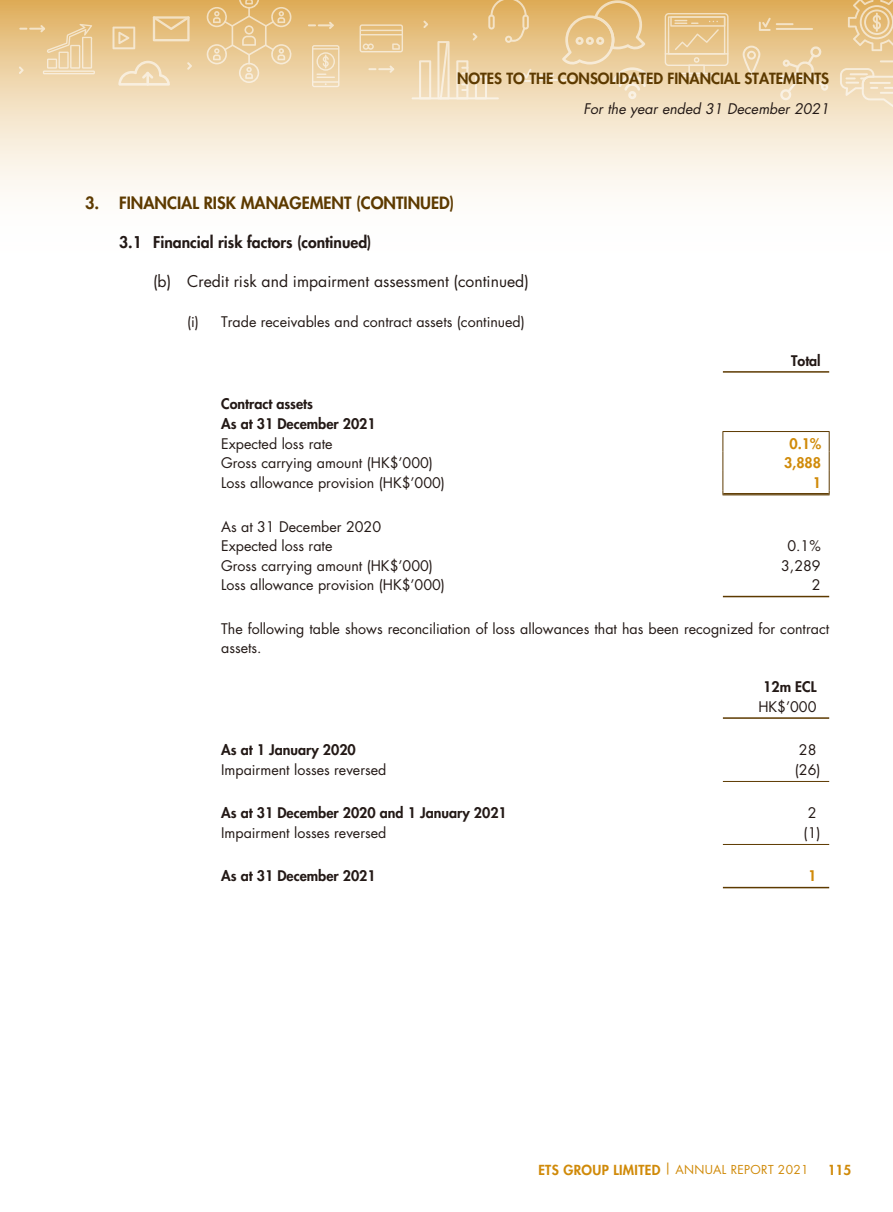
<style>
.page{position:relative;width:893px;height:1212px;background:#fff}
.page>*{position:absolute;margin:0;border:0;box-sizing:border-box;transform-origin:0 0}
.t1{font:800 16.5px "Futura Std";color:#5d3a00}
.t2{font:15.75px "Futura Std";color:#231916}
.t3{font:800 15.75px "Futura Std";color:#231916}
.t4{font:800 15px "Futura Std";color:#5d3a00}
.t5{font:14.25px/19.5px "Futura Std";color:#231916}
.t6{font:800 14.25px/20px "Futura Std";color:#231916}
.t7{font:italic 14.25px "Futura Std";color:#231916}
.t8{font:800 14.25px "Futura Std";color:#d08a09}
.t9{font:800 13.5px "Futura Std";color:#d08a09}
.t10{font:12px "Futura Std";letter-spacing:.025em;color:#d08a09}
.s1{font-weight:800;font-size:13.5px}
.s2{font-weight:500}
</style>
<div class="page">
<svg style="left:0;top:0;width:893px;height:192px"></svg>
<svg style="left:473px;top:33px;width:4px;height:7px"></svg>
<svg style="left:880px;top:60px;width:13px;height:2px"></svg>
<svg style="left:368px;top:65px;width:26px;height:8px"></svg>
<hr style="left:776px;top:28px;width:37px;height:2px;background:#fff">
<svg style="left:759px;top:18px;width:34px;height:13px"></svg>
<svg style="left:743px;top:46px;width:17px;height:30px"></svg>
<svg style="left:206px;top:0;width:87px;height:83px"></svg>
<svg style="left:520px;top:69px;width:11px;height:13px"></svg>
<hr style="left:537px;top:79px;width:37px;height:2px;background:#fff">
<svg style="left:537px;top:74px;width:17px;height:2px"></svg>
<svg style="left:840px;top:68px;width:53px;height:40px"></svg>
<hr style="left:412px;top:97px;width:87px;height:2px;background:#fff">
<svg style="left:419px;top:60px;width:12px;height:39px"></svg>
<svg style="left:475px;top:76px;width:12px;height:23px"></svg>
<svg style="left:437px;top:41px;width:13px;height:58px"></svg>
<svg style="left:456px;top:60px;width:12px;height:39px"></svg>
<hr style="left:43px;top:71px;width:52px;height:3px;background:#fff">
<svg style="left:19px;top:24px;width:73px;height:50px"></svg>
<svg style="left:308px;top:22px;width:26px;height:7px"></svg>
<svg style="left:118px;top:61px;width:52px;height:25px"></svg>
<svg style="left:113px;top:27px;width:22px;height:22px"></svg>
<svg style="left:562px;top:0;width:90px;height:99px"></svg>
<svg style="left:312px;top:45px;width:27px;height:42px"></svg>
<svg style="left:780px;top:46px;width:49px;height:54px"></svg>
<svg style="left:153px;top:16px;width:37px;height:25px"></svg>
<svg style="left:488px;top:0;width:41px;height:43px"></svg>
<svg style="left:665px;top:13px;width:63px;height:64px"></svg>
<svg style="left:187px;top:62px;width:5px;height:8px"></svg>
<svg style="left:423px;top:21px;width:5px;height:7px"></svg>
<svg style="left:360px;top:24px;width:43px;height:28px"></svg>
<svg style="left:848px;top:0;width:45px;height:51px"></svg>
<hr style="left:722px;top:431px;width:108px;height:1px;background:#5d3a00">
<svg style="left:722px;top:432px;width:1px;height:62px"></svg>
<svg style="left:829px;top:432px;width:1px;height:62px"></svg>
<hr style="left:722px;top:494px;width:108px;height:1px;background:#5d3a00">
<hr style="left:723px;top:371px;width:106px;height:2px;background:#5d3a00">
<hr style="left:723px;top:493px;width:106px;height:1px;background:#5d3a00">
<hr style="left:723px;top:596px;width:106px;height:1px;background:#5d3a00">
<hr style="left:723px;top:717px;width:106px;height:2px;background:#5d3a00">
<hr style="left:723px;top:781px;width:106px;height:1px;background:#5d3a00">
<hr style="left:723px;top:844px;width:106px;height:1px;background:#5d3a00">
<hr style="left:723px;top:887px;width:106px;height:1px;background:#5d3a00">
<p class="t4" style="left:457px;top:69px;width:374px">NOTES TO THE CONSOLIDATED FINANCIAL STATEMENTS</p>
<p class="t1" style="left:85px;top:193px;width:371px">3. FINANCIAL RISK MANAGEMENT (CONTINUED)</p>
<p class="t3" style="left:119px;top:233px;width:254px">3.1 Financial risk factors (continued)</p>
<p class="t2" style="left:153px;top:272px;width:377px">(b) Credit risk and impairment assessment (continued)</p>
<p class="t5" style="left:187px;top:312px;width:339px">(i) Trade receivables and contract assets (continued)</p>
<p class="t7" style="left:583px;top:100px;width:247px">For the year ended 31 December 2021</p>
<p class="t6" style="left:791px;top:350px;width:31px">Total</p>
<p class="t6" style="left:221px;top:394px;width:156px">Contract assets<br>As at 31 December 2021</p>
<p class="t5" style="left:221px;top:434px;width:113px">Expected loss rate</p>
<p class="t8" style="left:789px;top:435px;width:33px">0.1%</p>
<p class="t5" style="left:221px;top:454px;width:213px">Gross carrying amount (HK$’000)</p>
<p class="t8" style="left:784px;top:454px;width:39px">3,888</p>
<p class="t5" style="left:221px;top:473px;width:225px">Loss allowance provision (HK$’000)</p>
<p class="t8" style="left:813px;top:474px;width:10px">1</p>
<p class="t5" style="left:221px;top:517px;width:162px">As at 31 December 2020<br>Expected loss rate</p>
<p class="t5" style="left:787px;top:536px;width:35px">0.1%</p>
<p class="t5" style="left:221px;top:556px;width:213px">Gross carrying amount (HK$’000)</p>
<p class="t5" style="left:781px;top:556px;width:41px">3,289</p>
<p class="t5" style="left:221px;top:575px;width:225px">Loss allowance provision (HK$’000)</p>
<p class="t5" style="left:812px;top:575px;width:10px">2</p>
<p class="t5" style="left:221px;top:619px;width:610px">The following table shows reconciliation of loss allowances that has been recognized for contract assets.</p>
<p class="t6" style="left:763px;top:677px;width:55px">12m ECL</p>
<p class="t5" style="left:758px;top:697px;width:60px">HK$’000</p>
<p class="t6" style="left:221px;top:740px;width:136px">As at 1 January 2020</p>
<p class="t5" style="left:799px;top:740px;width:19px">28</p>
<p class="t5" style="left:221px;top:760px;width:167px">Impairment losses reversed</p>
<p class="t5" style="left:795px;top:760px;width:27px">(26)</p>
<p class="t6" style="left:221px;top:803px;width:287px">As at 31 December 2020 and 1 January 2021</p>
<p class="t5" style="left:808px;top:803px;width:10px">2</p>
<p class="t5" style="left:221px;top:823px;width:167px">Impairment losses reversed</p>
<p class="t5" style="left:804px;top:823px;width:18px">(1)</p>
<p class="t6" style="left:221px;top:866px;width:156px">As at 31 December 2021</p>
<p class="t8" style="left:808px;top:867px;width:10px">1</p>
<p class="t10" style="left:538px;top:1161px;width:272px"><span class="s1">ETS GROUP LIMITED</span> <span class="s2">|</span> ANNUAL REPORT 2021</p>
<p class="t9" style="left:828px;top:1162px;width:25px">115</p>
</div>
